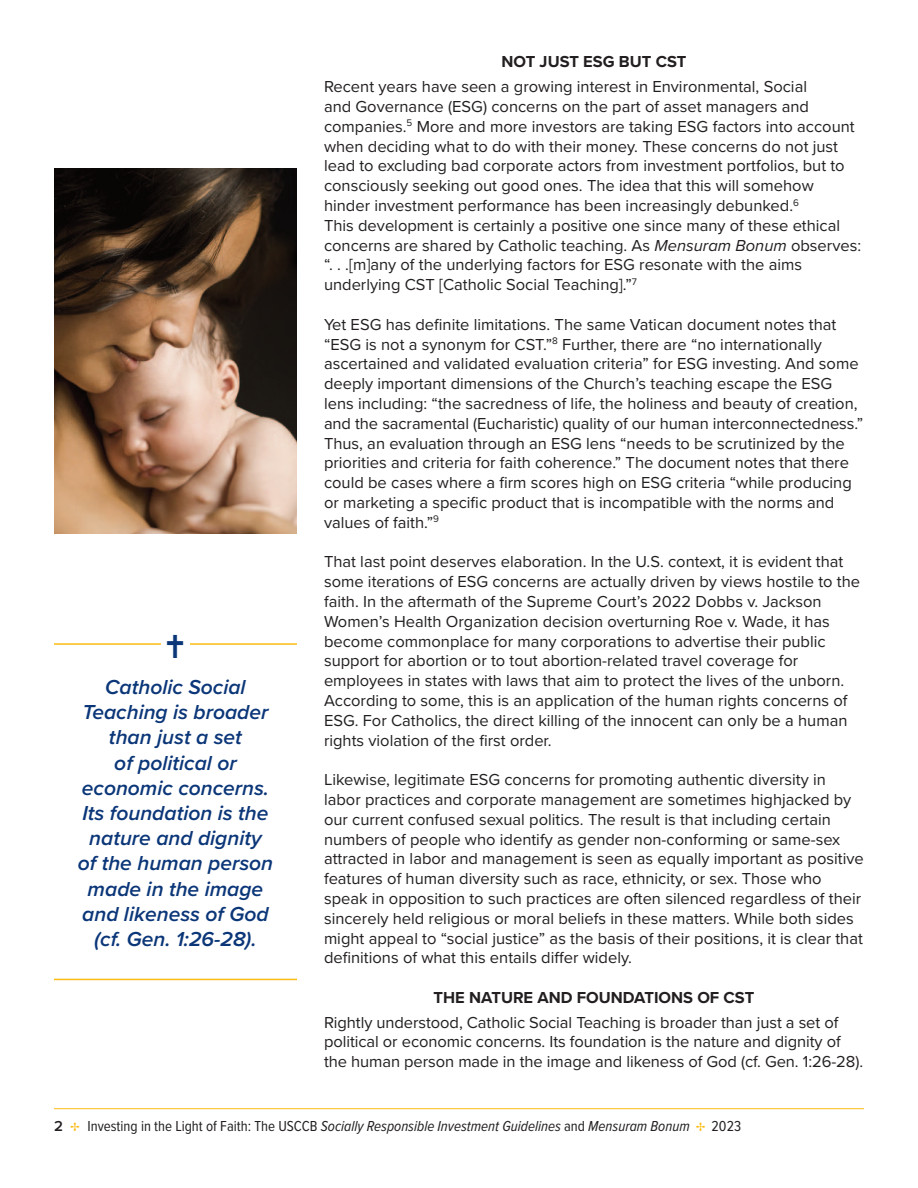
<style>
.page{position:relative;width:918px;height:1188px;background:#fff}
.page>*{position:absolute;margin:0;border:0;box-sizing:border-box;transform-origin:0 0}
.t1{font:36px "Menlo";color:#0b3678}
.t2{font:italic 600 21px/25.2px "Proxima Nova";color:#0b3678;text-align:center}
.t3{font:16.5px/19.8px "Proxima Nova";color:#231f20}
.t4{font:700 16.5px "Proxima Nova";color:#231f20}
.t5{font:italic 15px "Proxima Nova Cond";color:#231f20}
.s1{font-style:italic}
.s2{font-family:"Proxima Nova";font-weight:600;font-style:normal}
.s3{font-family:"Menlo";font-style:normal;color:#fdbc12}
.s4{font-style:normal}
</style>
<div class="page">
<hr style="left:54px;top:1108px;width:810px;height:1px;background:#fdbc12">
<img style="left:54px;top:169px;width:243px;height:364px">
<hr style="left:54px;top:979px;width:243px;height:1px;background:#fdbc12">
<hr style="left:54px;top:643px;width:243px;height:2px;background:#fdbc12">
<div style="left:161px;top:628px;width:29px;height:41px;background:#fff"></div>
<p class="t1" style="left:165px;top:624px;width:23px">✝</p>
<p class="t2" style="left:78px;top:677px;width:197px">Catholic Social<br>Teaching is broader than just a set<br>of political or economic concerns.<br>Its foundation is the nature and dignity of the human person made in the image and likeness of God (cf. Gen. 1:26-28).</p>
<p class="t4" style="left:502px;top:52px;width:186px">NOT JUST ESG BUT CST</p>
<p class="t3" style="left:324px;top:78px;width:539px">Recent years have seen a growing interest in Environmental, Social<br>and Governance (ESG) concerns on the part of asset managers and companies.<sup>5</sup> More and more investors are taking ESG factors into account when deciding what to do with their money. These concerns do not just lead to excluding bad corporate actors from investment portfolios, but to consciously seeking out good ones. The idea that this will somehow hinder investment performance has been increasingly debunked.<sup>6<br></sup>This development is certainly a positive one since many of these ethical concerns are shared by Catholic teaching. As <span class="s1">Mensuram Bonum</span> observes: “. . .[m]any of the underlying factors for ESG resonate with the aims underlying CST [Catholic Social Teaching].”<sup>7</sup></p>
<p class="t3" style="left:324px;top:316px;width:541px">Yet ESG has definite limitations. The same Vatican document notes that “ESG is not a synonym for CST.”<sup>8</sup> Further, there are “no internationally ascertained and validated evaluation criteria” for ESG investing. And some deeply important dimensions of the Church’s teaching escape the ESG lens including: “the sacredness of life, the holiness and beauty of creation, and the sacramental (Eucharistic) quality of our human interconnectedness.” Thus, an evaluation through an ESG lens “needs to be scrutinized by the priorities and criteria for faith coherence.” The document notes that there could be cases where a firm scores high on ESG criteria “while producing or marketing a specific product that is incompatible with the norms and values of faith.”<sup>9</sup></p>
<p class="t3" style="left:324px;top:554px;width:538px">That last point deserves elaboration. In the U.S. context, it is evident that some iterations of ESG concerns are actually driven by views hostile to the faith. In the aftermath of the Supreme Court’s 2022 Dobbs v. Jackson Women’s Health Organization decision overturning Roe v. Wade, it has become commonplace for many corporations to advertise their public support for abortion or to tout abortion-related travel coverage for employees in states with laws that aim to protect the lives of the unborn.<br>According to some, this is an application of the human rights concerns of ESG. For Catholics, the direct killing of the innocent can only be a human rights violation of the first order.</p>
<p class="t3" style="left:324px;top:771px;width:541px">Likewise, legitimate ESG concerns for promoting authentic diversity in labor practices and corporate management are sometimes highjacked by our current confused sexual politics. The result is that including certain numbers of people who identify as gender non-conforming or same-sex attracted in labor and management is seen as equally important as positive features of human diversity such as race, ethnicity, or sex. Those who speak in opposition to such practices are often silenced regardless of their sincerely held religious or moral beliefs in these matters. While both sides might appeal to “social justice” as the basis of their positions, it is clear that definitions of what this entails differ widely.</p>
<p class="t4" style="left:434px;top:988px;width:322px">THE NATURE AND FOUNDATIONS OF CST</p>
<p class="t3" style="left:324px;top:1014px;width:541px">Rightly understood, Catholic Social Teaching is broader than just a set of political or economic concerns. Its foundation is the nature and dignity of the human person made in the image and likeness of God (cf. Gen. 1:26-28).</p>
<p class="t5" style="left:54px;top:1121px;width:689px"><span class="s2">2</span> <span class="s3">✢</span> <span class="s4">Investing in the Light of Faith: The USCCB</span> Socially Responsible Investment Guidelines <span class="s4">and</span> Mensuram Bonum <span class="s3">✢</span> <span class="s4">2023</span></p>
</div>
